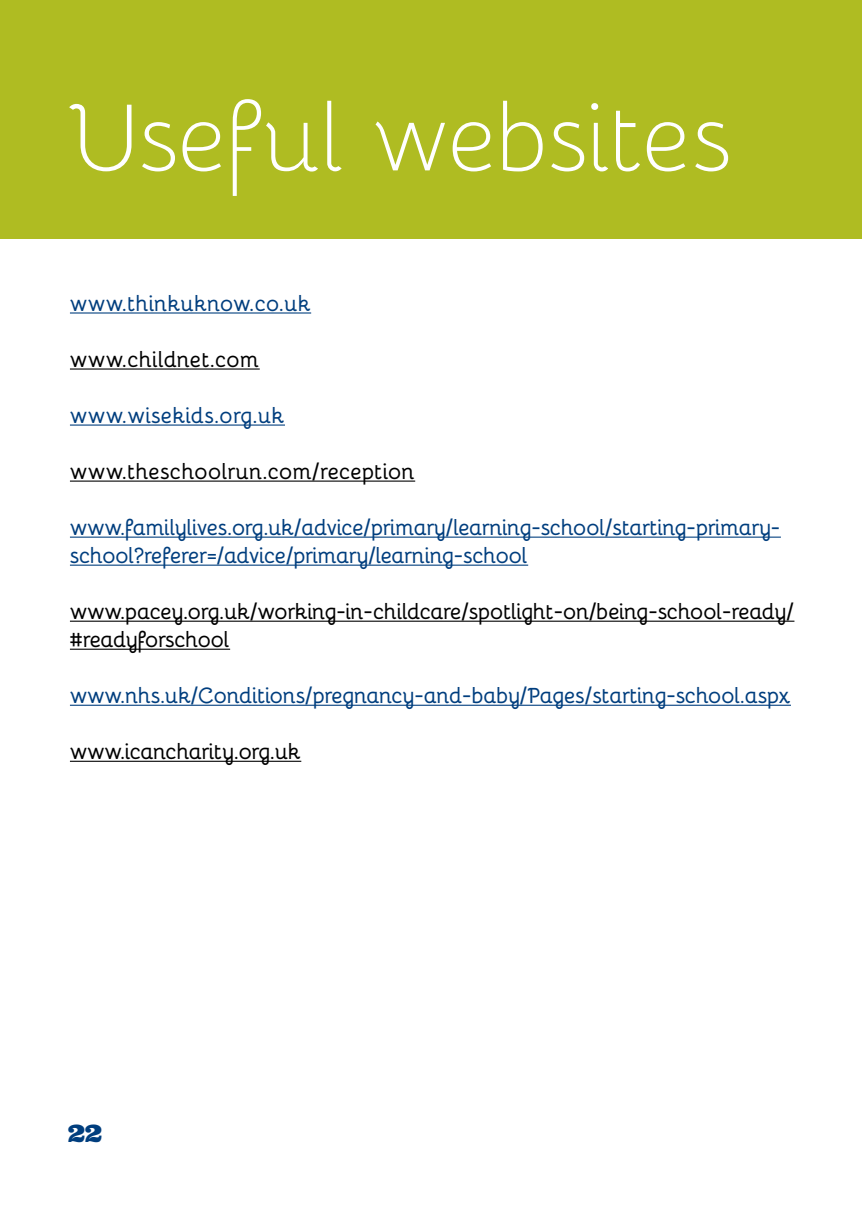
<style>
.page{position:relative;width:862px;height:1214px;background:#fff}
.page>*{position:absolute;margin:0;border:0;box-sizing:border-box;transform-origin:0 0}
.t1{font:300 96px "Bellota";color:#fff}
.t2{font:24px "Ultra";color:#003e7e}
.t3{font:700 22px/28px "Bellota";letter-spacing:-.035em;color:#003e7e}
.t4{font:700 22px/28px "Bellota";letter-spacing:-.045em;color:#000}
.t5{font:700 22px "Bellota";letter-spacing:-.025em;color:#000}
.t6{font:700 22px "Bellota";letter-spacing:-.01em;color:#003e7e}
</style>
<div class="page">
<div style="left:0;top:0;width:862px;height:238px;background:#afbc22"></div>
<hr style="left:70px;top:312px;width:241px;height:1px;background:#003e7e">
<hr style="left:70px;top:368px;width:190px;height:1px;background:#000">
<hr style="left:70px;top:424px;width:215px;height:1px;background:#003e7e">
<hr style="left:70px;top:480px;width:345px;height:1px;background:#000">
<hr style="left:70px;top:536px;width:711px;height:1px;background:#003e7e">
<hr style="left:70px;top:564px;width:458px;height:1px;background:#003e7e">
<hr style="left:70px;top:620px;width:724px;height:1px;background:#000">
<hr style="left:70px;top:648px;width:160px;height:1px;background:#000">
<hr style="left:70px;top:704px;width:721px;height:1px;background:#003e7e">
<hr style="left:70px;top:760px;width:231px;height:1px;background:#000">
<h1 class="t1" style="left:68px;top:62px;width:667px">Useful websites</h1>
<p class="t3" style="left:70px;top:287px;width:243px">www.thinkuknow.co.uk</p>
<p class="t5" style="left:70px;top:342px;width:191px">www.childnet.com</p>
<p class="t6" style="left:70px;top:398px;width:217px">www.wisekids.org.uk</p>
<p class="t5" style="left:70px;top:454px;width:347px">www.theschoolrun.com/reception</p>
<p class="t3" style="left:70px;top:511px;width:712px">www.familylives.org.uk/advice/primary/learning-school/starting-primary&shy;school?referer=/advice/primary/learning-school</p>
<p class="t4" style="left:70px;top:595px;width:726px">www.pacey.org.uk/working-in-childcare/spotlight-on/being-school-ready/ #readyforschool</p>
<p class="t3" style="left:70px;top:679px;width:722px">www.nhs.uk/Conditions/pregnancy-and-baby/Pages/starting-school.aspx</p>
<p class="t4" style="left:70px;top:735px;width:233px">www.icancharity.org.uk</p>
<p class="t2" style="left:68px;top:1117px;width:36px">22</p>
</div>
